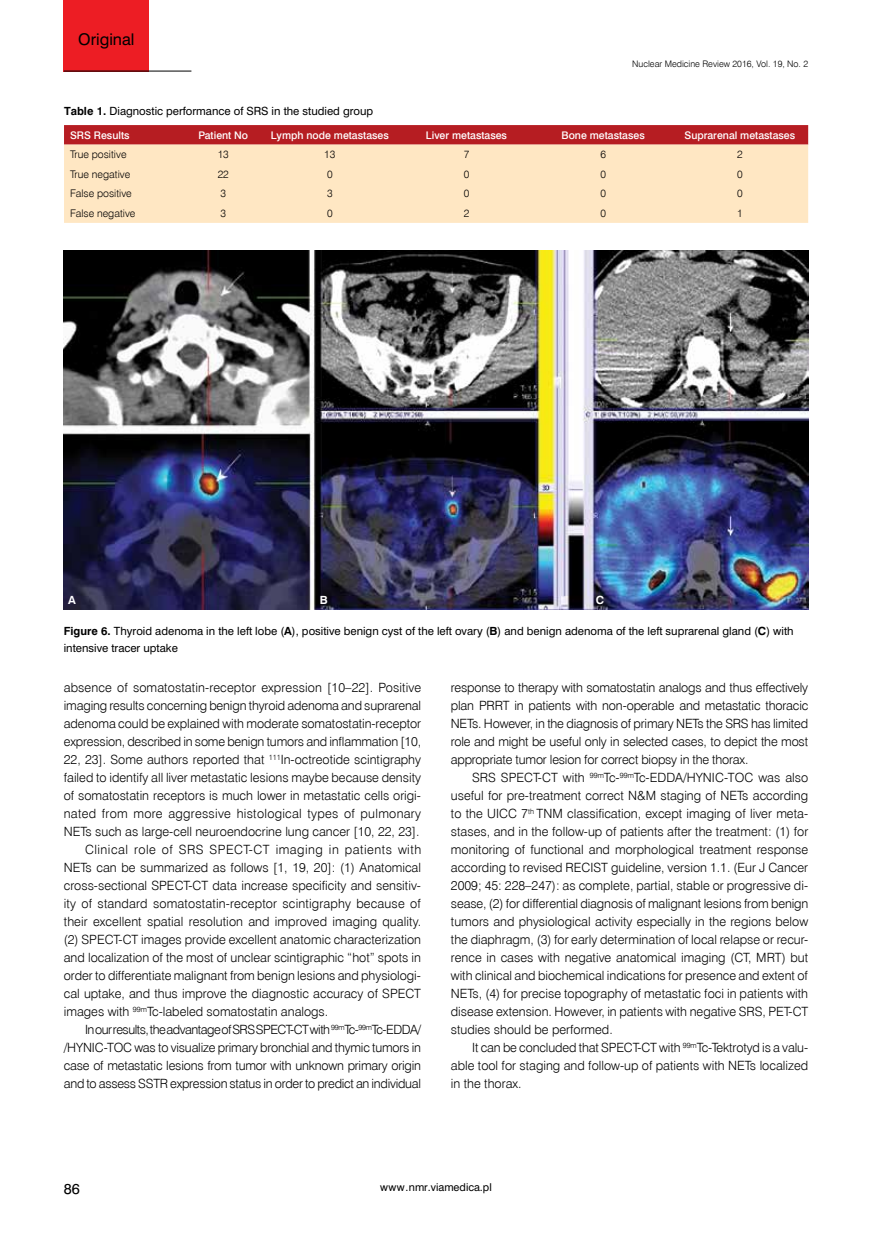
<style>
.page{position:relative;width:872px;height:1234px;background:#fff}
.page>*{position:absolute;margin:0;border:0;box-sizing:border-box;transform-origin:0 0}
.t1{font:15px "Swis 721 PL";color:#000}
.t2{font:13.5px "Swis 721 PL";color:#000}
.t3{font:12.75px/18px "Swis 721 Lt EU";color:#000;text-align:justify}
.t4{font:12.75px "Swis 721 Lt EU";letter-spacing:-.04em;color:#000}
.t5{font:12.75px "Swis 721 Lt EU";letter-spacing:-.02em;color:#000}
.t6{font:12.75px "Swis 721 Lt EU";letter-spacing:.02em;color:#000}
.t7{font:12.75px "Swis 721 Lt EU";letter-spacing:.035em;color:#000}
.t8{font:10.5px/16.5px "Swis 721 PL";color:#000}
.t9{font:10.5px "Swis 721 Md EU";color:#fff}
.t10{font:10.5px "Swis 721 Lt EU";color:#000}
.t11{font:700 10.5px "Swis 721 PL";color:#fff}
.t12{font:10.05px "Swis 721 PL";color:#000}
.t13{font:9px "Swis 721 Lt EU";color:#000}
.s1{font-weight:700}
</style>
<div class="page">
<div style="left:64px;top:0;width:85px;height:71px;background:#ed1d24"></div>
<hr style="left:64px;top:71px;width:127px;height:1px;background:#000">
<img style="left:64px;top:250px;width:744px;height:359px">
<svg style="left:64px;top:125px;width:744px;height:20px;background:#b82328"></svg>
<div style="left:64px;top:145px;width:744px;height:78px;background:#ffe7c3"></div>
<p class="t1" style="left:78px;top:30px;width:58px">Original</p>
<p class="t13" style="left:632px;top:58px;width:177px">Nuclear Medicine Review 2016, Vol. 19, No. 2</p>
<p class="t8" style="left:64px;top:102px;width:311px"><span class="s1">Table 1.</span> Diagnostic performance of SRS in the studied group</p>
<p class="t9" style="left:70px;top:128px;width:61px">SRS Results</p>
<p class="t9" style="left:198px;top:128px;width:51px">Patient No</p>
<p class="t9" style="left:271px;top:128px;width:119px">Lymph node metastases</p>
<p class="t9" style="left:426px;top:128px;width:83px">Liver metastases</p>
<p class="t9" style="left:561px;top:128px;width:85px">Bone metastases</p>
<p class="t9" style="left:684px;top:128px;width:112px">Suprarenal metastases</p>
<p class="t10" style="left:70px;top:148px;width:58px">True positive</p>
<p class="t10" style="left:218px;top:148px;width:13px">13</p>
<p class="t10" style="left:324px;top:148px;width:13px">13</p>
<p class="t10" style="left:464px;top:148px;width:7px">7</p>
<p class="t10" style="left:600px;top:148px;width:7px">6</p>
<p class="t10" style="left:737px;top:148px;width:7px">2</p>
<p class="t10" style="left:70px;top:168px;width:62px">True negative</p>
<p class="t10" style="left:218px;top:168px;width:13px">22</p>
<p class="t10" style="left:327px;top:168px;width:7px">0</p>
<p class="t10" style="left:464px;top:168px;width:7px">0</p>
<p class="t10" style="left:600px;top:168px;width:7px">0</p>
<p class="t10" style="left:737px;top:168px;width:7px">0</p>
<p class="t10" style="left:70px;top:187px;width:63px">False positive</p>
<p class="t10" style="left:220px;top:187px;width:7px">3</p>
<p class="t10" style="left:327px;top:187px;width:7px">3</p>
<p class="t10" style="left:464px;top:187px;width:7px">0</p>
<p class="t10" style="left:600px;top:187px;width:7px">0</p>
<p class="t10" style="left:737px;top:187px;width:7px">0</p>
<p class="t10" style="left:70px;top:207px;width:67px">False negative</p>
<p class="t10" style="left:220px;top:207px;width:7px">3</p>
<p class="t10" style="left:327px;top:207px;width:7px">0</p>
<p class="t10" style="left:464px;top:207px;width:7px">2</p>
<p class="t10" style="left:600px;top:207px;width:7px">0</p>
<p class="t10" style="left:737px;top:207px;width:7px">1</p>
<p class="t11" style="left:68px;top:593px;width:9px">A</p>
<p class="t11" style="left:320px;top:592px;width:9px">B</p>
<p class="t11" style="left:596px;top:592px;width:10px">C</p>
<p class="t8" style="left:64px;top:623px;width:731px"><span class="s1">Figure 6.</span> Thyroid adenoma in the left lobe (<span class="s1">A</span>), positive benign cyst of the left ovary (<span class="s1">B</span>) and benign adenoma of the left suprarenal gland (<span class="s1">C</span>) with intensive tracer uptake</p>
<p class="t3" style="left:64px;top:678px;width:359px">absence of somatostatin-receptor expression [10–22]. Positive</p>
<p class="t3" style="left:64px;top:696px;width:359px">imaging results concerning benign thyroid adenoma and suprarenal</p>
<p class="t3" style="left:64px;top:714px;width:359px">adenoma could be explained with moderate somatostatin-receptor</p>
<p class="t3" style="left:64px;top:732px;width:359px">expression, described in some benign tumors and inflammation [10,</p>
<p class="t3" style="left:64px;top:750px;width:359px">22, 23]. Some authors reported that <sup>111</sup>In-octreotide scintigraphy</p>
<p class="t3" style="left:64px;top:768px;width:359px">failed to identify all liver metastatic lesions maybe because density</p>
<p class="t3" style="left:64px;top:786px;width:359px">of somatostatin receptors is much lower in metastatic cells origi-</p>
<p class="t6" style="left:64px;top:805px;width:359px">nated from more aggressive histological types of pulmonary</p>
<p class="t3" style="left:64px;top:822px;width:357px">NETs such as large-cell neuroendocrine lung cancer [10, 22, 23].</p>
<p class="t7" style="left:85px;top:841px;width:338px">Clinical role of SRS SPECT-CT imaging in patients with</p>
<p class="t3" style="left:64px;top:858px;width:359px">NETs can be summarized as follows [1, 19, 20]: (1) Anatomical</p>
<p class="t3" style="left:64px;top:876px;width:359px">cross-sectional SPECT-CT data increase specificity and sensitiv-</p>
<p class="t3" style="left:64px;top:894px;width:358px">ity of standard somatostatin-receptor scintigraphy because of</p>
<p class="t3" style="left:64px;top:912px;width:359px">their excellent spatial resolution and improved imaging quality.</p>
<p class="t3" style="left:64px;top:930px;width:359px">(2) SPECT-CT images provide excellent anatomic characterization</p>
<p class="t3" style="left:64px;top:948px;width:359px">and localization of the most of unclear scintigraphic “hot” spots in</p>
<p class="t3" style="left:64px;top:966px;width:358px">order to differentiate malignant from benign lesions and physiologi-</p>
<p class="t3" style="left:64px;top:984px;width:359px">cal uptake, and thus improve the diagnostic accuracy of SPECT</p>
<p class="t3" style="left:64px;top:1002px;width:266px">images with <sup>99m</sup>Tc-labeled somatostatin analogs.</p>
<p class="t4" style="left:85px;top:1021px;width:337px">In our results, the advantage of SRS SPECT-CT with <sup>99m</sup>Tc-<sup>99m</sup>Tc-EDDA/</p>
<p class="t3" style="left:64px;top:1038px;width:359px">/HYNIC-TOC was to visualize primary bronchial and thymic tumors in</p>
<p class="t3" style="left:64px;top:1056px;width:359px">case of metastatic lesions from tumor with unknown primary origin</p>
<p class="t5" style="left:64px;top:1075px;width:359px">and to assess SSTR expression status in order to predict an individual</p>
<p class="t3" style="left:451px;top:678px;width:359px">response to therapy with somatostatin analogs and thus effectively plan PRRT in patients with non-operable and metastatic thoracic NETs. However, in the diagnosis of primary NETs the SRS has limited role and might be useful only in selected cases, to depict the most appropriate tumor lesion for correct biopsy in the thorax.</p>
<p class="t3" style="left:451px;top:768px;width:359px;text-indent:21px">SRS SPECT-CT with <sup>99m</sup>Tc-<sup>99m</sup>Tc-EDDA/HYNIC-TOC was also useful for pre-treatment correct N&amp;M staging of NETs according to the UICC 7<sup>th</sup> TNM classification, except imaging of liver meta&shy;stases, and in the follow-up of patients after the treatment: (1) for monitoring of functional and morphological treatment response according to revised RECIST guideline, version 1.1. (Eur J Cancer 2009; 45: 228–247): as complete, partial, stable or progressive di&shy;sease, (2) for differential diagnosis of malignant lesions from benign tumors and physiological activity especially in the regions below the diaphragm, (3) for early determination of local relapse or recur&shy;rence in cases with negative anatomical imaging (CT, MRT) but with clinical and biochemical indications for presence and extent of NETs, (4) for precise topography of metastatic foci in patients with disease extension. However, in patients with negative SRS, PET-CT studies should be performed.</p>
<p class="t3" style="left:451px;top:1038px;width:359px;text-indent:21px">It can be concluded that SPECT-CT with <sup>99m</sup>Tc-Tektrotyd is a valu&shy;able tool for staging and follow-up of patients with NETs localized in the thorax.</p>
<p class="t2" style="left:64px;top:1179px;width:17px">86</p>
<p class="t12" style="left:380px;top:1180px;width:113px">www.nmr.viamedica.pl</p>
</div>
